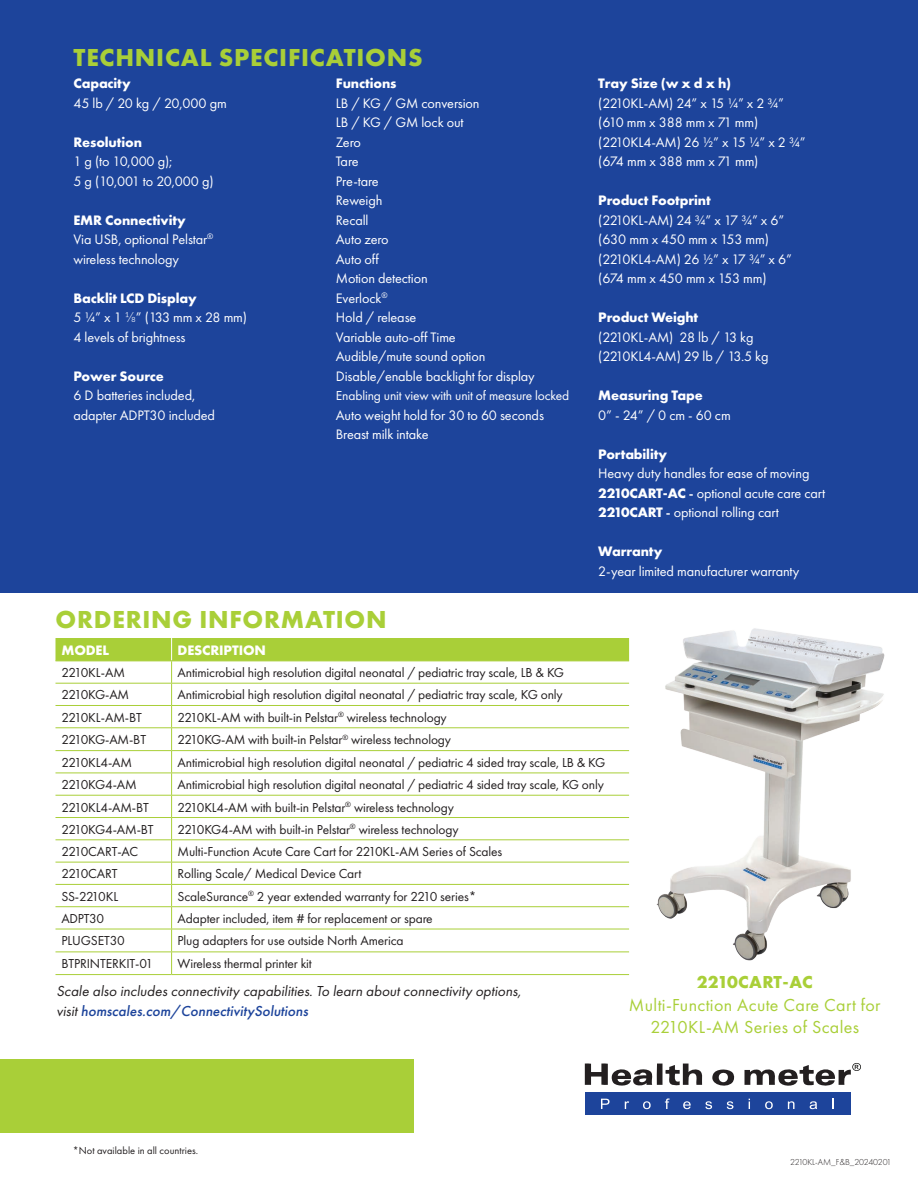
<style>
.page{position:relative;width:918px;height:1188px;background:#fff}
.page>*{position:absolute;margin:0;border:0;box-sizing:border-box;transform-origin:0 0}
.t1{font:700 25.5px "Futura PT";letter-spacing:.03em;color:#a9cf38}
.t2{font:18px/22.5px "Futura PT";letter-spacing:.02em;color:#a9cf38;text-align:center}
.t3{font:700 18px "Futura PT";letter-spacing:.01em;color:#a9cf38}
.t4{font:15px/19.5px "Futura PT";color:#231f20}
.t5{font:14.25px/19.5px "Futura PT";letter-spacing:-.01em;color:#fff}
.t6{font:700 14.25px "Futura PT";letter-spacing:-.01em;color:#fff}
.t7{font:13.5px "Futura PT";letter-spacing:-.01em;color:#231f20}
.t8{font:13.5px "Futura PT";letter-spacing:-.01em;color:#fff}
.t9{font:13.5px "Futura PT";letter-spacing:-.03em;color:#231f20}
.t10{font:13.5px "Futura PT";letter-spacing:-.05em;color:#231f20}
.t11{font:13.5px "Futura PT";letter-spacing:-.055em;color:#231f20}
.t12{font:13.5px "Futura PT";letter-spacing:-.04em;color:#231f20}
.t13{font:10.5px "Futura PT";color:#231f20}
.t14{font:300 9px "Futura PT";letter-spacing:-.035em;color:#231f20}
.s1{font-weight:700}
.s2{font-family:"Lato";font-weight:300}
.s3{font-weight:500}
.s4{font-weight:500;color:#1d449b}
</style>
<div class="page">
<div style="left:0;top:1059px;width:414px;height:73px;background:#a9cf38"></div>
<div style="left:0;top:0;width:918px;height:592px;background:#1d449b"></div>
<svg style="left:585px;top:1063px;width:150px;height:23px"></svg>
<svg style="left:745px;top:1063px;width:116px;height:23px"></svg>
<div style="left:585px;top:1092px;width:265px;height:23px;background:#1d449b"></div>
<svg style="left:601px;top:1099px;width:9px;height:10px"></svg>
<svg style="left:625px;top:1101px;width:4px;height:8px"></svg>
<svg style="left:643px;top:1101px;width:8px;height:8px"></svg>
<svg style="left:665px;top:1098px;width:5px;height:11px"></svg>
<svg style="left:683px;top:1101px;width:8px;height:8px"></svg>
<svg style="left:705px;top:1101px;width:7px;height:8px"></svg>
<svg style="left:727px;top:1101px;width:6px;height:8px"></svg>
<svg style="left:765px;top:1101px;width:8px;height:8px"></svg>
<svg style="left:788px;top:1101px;width:6px;height:8px"></svg>
<svg style="left:810px;top:1101px;width:7px;height:8px"></svg>
<svg style="left:832px;top:1099px;width:2px;height:10px"></svg>
<svg style="left:56px;top:638px;width:559px;height:336px"></svg>
<hr style="left:56px;top:974px;width:116px;height:1px;background:#a9cf38">
<hr style="left:172px;top:974px;width:457px;height:1px;background:#a9cf38">
<img style="left:615px;top:628px;width:270px;height:348px">
<h1 class="t1" style="left:74px;top:41px;width:351px">TECHNICAL SPECIFICATIONS</h1>
<p class="t6" style="left:74px;top:74px;width:59px">Capacity</p>
<p class="t5" style="left:74px;top:93px;width:155px">45 lb / 20 kg / 20,000 gm</p>
<p class="t6" style="left:74px;top:133px;width:70px">Resolution</p>
<p class="t5" style="left:74px;top:152px;width:142px">1 g (to 10,000 g);<br>5 g (10,001 to 20,000 g)</p>
<p class="t5" style="left:74px;top:210px;width:141px"><span class="s1">EMR Connectivity<br></span>Via USB, optional Pelstar<sup>® </sup>wireless technology</p>
<p class="t5" style="left:74px;top:288px;width:175px"><span class="s1">Backlit LCD Display<br></span>5 ¼” x 1 <span class="s2">1/8</span>” (133 mm x 28 mm)<br>4 levels of brightness</p>
<p class="t6" style="left:74px;top:367px;width:92px">Power Source</p>
<p class="t5" style="left:74px;top:386px;width:143px">6 D batteries included, adapter ADPT30 included</p>
<p class="t6" style="left:336px;top:74px;width:62px">Functions</p>
<p class="t5" style="left:336px;top:93px;width:200px">LB / KG / GM conversion<br>LB / KG / GM lock out<br>Zero<br>Tare<br>Pre-tare<br>Reweigh<br>Recall<br>Auto zero<br>Auto off<br>Motion detection<br>Everlock<sup>®<br></sup>Hold / release<br>Variable auto-off Time<br>Audible/mute sound option<br>Disable/enable backlight for display</p>
<p class="t8" style="left:336px;top:388px;width:235px">Enabling unit view with unit of measure locked</p>
<p class="t5" style="left:336px;top:405px;width:210px">Auto weight hold for 30 to 60 seconds<br>Breast milk intake</p>
<h1 class="t1" style="left:56px;top:603px;width:333px">ORDERING INFORMATION</h1>
<p class="t6" style="left:598px;top:74px;width:134px">Tray Size (w x d x h)</p>
<p class="t5" style="left:598px;top:93px;width:209px">(2210KL-AM) 24” x 15 ¼” x 2 ¾” (610 mm x 388 mm x 71 mm) (2210KL4-AM) 26 ½” x 15 ¼” x 2 ¾” (674 mm x 388 mm x 71 mm)</p>
<p class="t6" style="left:598px;top:191px;width:114px">Product Footprint</p>
<p class="t5" style="left:598px;top:210px;width:195px">(2210KL-AM) 24 ¾” x 17 ¾” x 6” (630 mm x 450 mm x 153 mm) (2210KL4-AM) 26 ½” x 17 ¾” x 6” (674 mm x 450 mm x 153 mm)</p>
<p class="t6" style="left:598px;top:308px;width:101px">Product Weight</p>
<p class="t5" style="left:598px;top:327px;width:172px">(2210KL-AM) 28 lb / 13 kg (2210KL4-AM) 29 lb / 13.5 kg</p>
<p class="t6" style="left:598px;top:386px;width:106px">Measuring Tape</p>
<p class="t5" style="left:598px;top:405px;width:134px">0” - 24” / 0 cm - 60 cm</p>
<p class="t6" style="left:598px;top:445px;width:70px">Portability</p>
<p class="t5" style="left:598px;top:464px;width:228px">Heavy duty handles for ease of moving<br><span class="s1">2210CART-AC</span> <span class="s3">-</span> optional acute care cart<br><span class="s1">2210CART</span> <span class="s3">-</span> optional rolling cart</p>
<p class="t6" style="left:598px;top:542px;width:66px">Warranty</p>
<p class="t5" style="left:598px;top:561px;width:203px">2-year limited manufacturer warranty</p>
<p class="t6" style="left:62px;top:641px;width:49px">MODEL</p>
<p class="t6" style="left:178px;top:641px;width:90px">DESCRIPTION</p>
<p class="t9" style="left:62px;top:665px;width:65px">2210KL-AM</p>
<p class="t7" style="left:178px;top:665px;width:388px">Antimicrobial high resolution digital neonatal / pediatric tray scale, LB &amp; KG</p>
<p class="t11" style="left:62px;top:687px;width:69px">2210KG-AM</p>
<p class="t7" style="left:178px;top:687px;width:387px">Antimicrobial high resolution digital neonatal / pediatric tray scale, KG only</p>
<p class="t7" style="left:62px;top:709px;width:82px">2210KL-AM-BT</p>
<p class="t7" style="left:178px;top:709px;width:271px">2210KL-AM with built-in Pelstar<sup>®</sup> wireless technology</p>
<p class="t10" style="left:62px;top:732px;width:86px">2210KG-AM-BT</p>
<p class="t7" style="left:178px;top:732px;width:275px">2210KG-AM with built-in Pelstar<sup>®</sup> wireless technology</p>
<p class="t7" style="left:62px;top:754px;width:72px">2210KL4-AM</p>
<p class="t7" style="left:178px;top:754px;width:429px">Antimicrobial high resolution digital neonatal / pediatric 4 sided tray scale, LB &amp; KG</p>
<p class="t10" style="left:62px;top:777px;width:77px">2210KG4-AM</p>
<p class="t7" style="left:178px;top:777px;width:428px">Antimicrobial high resolution digital neonatal / pediatric 4 sided tray scale, KG only</p>
<p class="t7" style="left:62px;top:799px;width:89px">2210KL4-AM-BT</p>
<p class="t7" style="left:178px;top:799px;width:278px">2210KL4-AM with built-in Pelstar<sup>®</sup> wireless technology</p>
<p class="t9" style="left:62px;top:821px;width:94px">2210KG4-AM-BT</p>
<p class="t7" style="left:178px;top:821px;width:283px">2210KG4-AM with built-in Pelstar<sup>®</sup> wireless technology</p>
<p class="t7" style="left:62px;top:844px;width:78px">2210CART-AC</p>
<p class="t7" style="left:178px;top:844px;width:326px">Multi-Function Acute Care Cart for 2210KL-AM Series of Scales</p>
<p class="t7" style="left:62px;top:866px;width:57px">2210CART</p>
<p class="t7" style="left:178px;top:866px;width:185px">Rolling Scale/ Medical Device Cart</p>
<p class="t12" style="left:62px;top:888px;width:58px">SS-2210KL</p>
<p class="t7" style="left:178px;top:888px;width:300px">ScaleSurance<sup>®</sup> 2 year extended warranty for 2210 series*</p>
<p class="t7" style="left:62px;top:911px;width:44px">ADPT30</p>
<p class="t7" style="left:178px;top:911px;width:257px">Adapter included, item # for replacement or spare</p>
<p class="t7" style="left:62px;top:933px;width:65px">PLUGSET30</p>
<p class="t7" style="left:178px;top:933px;width:228px">Plug adapters for use outside North America</p>
<p class="t7" style="left:62px;top:956px;width:93px">BTPRINTERKIT-01</p>
<p class="t7" style="left:178px;top:956px;width:136px">Wireless thermal printer kit</p>
<p class="t4" style="left:56px;top:981px;width:469px">Scale also includes connectivity capabilities. To learn about connectivity options, visit <span class="s4">homscales.com/ConnectivitySolutions</span></p>
<p class="t3" style="left:697px;top:971px;width:118px">2210CART-AC</p>
<p class="t2" style="left:629px;top:994px;width:253px">Multi-Function Acute Care Cart for<br>2210KL-AM Series of Scales</p>
<p class="t13" style="left:73px;top:1144px;width:127px">*Not available in all countries.</p>
<p class="t14" style="left:790px;top:1156px;width:103px">2210KL-AM_F&amp;B_20240201</p>
</div>
